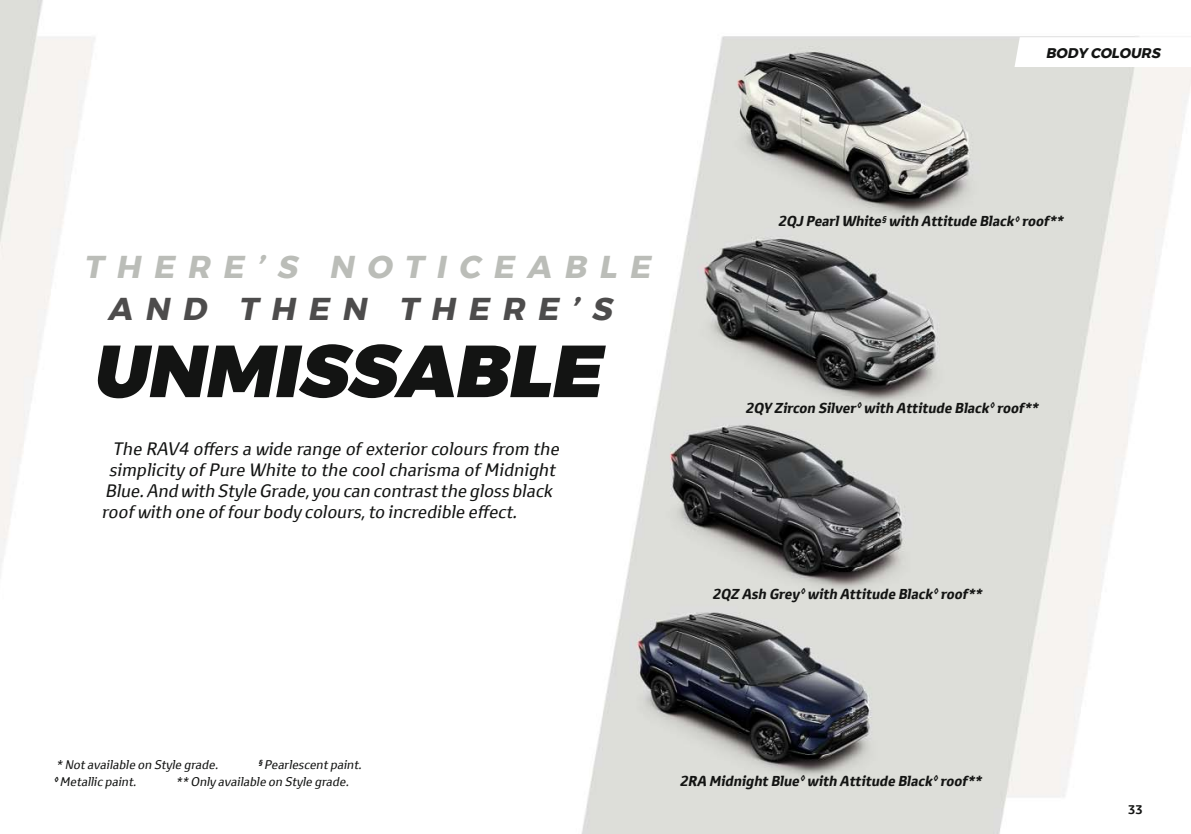
<style>
.page{position:relative;width:1191px;height:834px;background:#fff}
.page>*{position:absolute;margin:0;border:0;box-sizing:border-box;transform-origin:0 0}
.t1{font:italic 900 73.5px "Montserrat";color:#131413}
.t2{font:italic 700 31.5px "Montserrat";color:#bbbdb8}
.t3{font:italic 700 31.5px "Montserrat";color:#4d4c4c}
.t4{font:italic 17.5px "Toyota Text";color:#131413}
.t5{font:italic 700 14px "Toyota Text";color:#131413}
.t6{font:italic 700 14px "Montserrat";color:#131413}
.t7{font:italic 12.25px "Toyota Text";color:#131413}
.t8{font:700 12.25px "Toyota Text";color:#131413}
</style>
<div class="page">
<img style="left:0;top:0;width:1190px;height:833px">
<svg style="left:1014px;top:37px;width:176px;height:30px"></svg>
<p class="t6" style="left:1046px;top:44px;width:119px">BODY COLOURS</p>
<h2 class="t2" style="left:84px;top:247px;width:575px">THERE’S NOTICEABLE</h2>
<h2 class="t3" style="left:107px;top:289px;width:512px">AND THEN THERE’S</h2>
<h1 class="t1" style="left:92px;top:326px;width:526px">UNMISSABLE</h1>
<p class="t4" style="left:113px;top:436px;width:452px">The RAV4 offers a wide range ofexteriorcolours from the</p>
<p class="t4" style="left:109px;top:457px;width:452px">simplicity ofPure White to the coolcharisma ofMidnight</p>
<p class="t4" style="left:105px;top:478px;width:452px">Blue.And with Style Grade,you can contrastthe gloss black</p>
<p class="t4" style="left:101px;top:499px;width:421px">roofwith one offourbody colours,to incredible effect.</p>
<p class="t5" style="left:778px;top:212px;width:290px">2QJ PearlWhite<sup>§</sup>with Attitude Black<sup>◊</sup>roof**</p>
<p class="t5" style="left:745px;top:398px;width:298px">2QY Zircon Silver<sup>◊</sup>with Attitude Black<sup>◊</sup>roof**</p>
<p class="t5" style="left:712px;top:584px;width:274px">2QZ Ash Grey<sup>◊</sup>with Attitude Black<sup>◊</sup>roof**</p>
<p class="t7" style="left:56px;top:756px;width:166px">* Notavailable on Style grade.</p>
<p class="t7" style="left:258px;top:756px;width:107px"><sup>§</sup>Pearlescentpaint.</p>
<p class="t7" style="left:54px;top:772px;width:86px"><sup>◊</sup>Metallic paint.</p>
<p class="t7" style="left:176px;top:772px;width:177px">** Only available on Style grade.</p>
<p class="t5" style="left:679px;top:771px;width:307px">2RA MidnightBlue<sup>◊</sup>with Attitude Black<sup>◊</sup>roof**</p>
<p class="t8" style="left:1128px;top:800px;width:16px">33</p>
</div>
